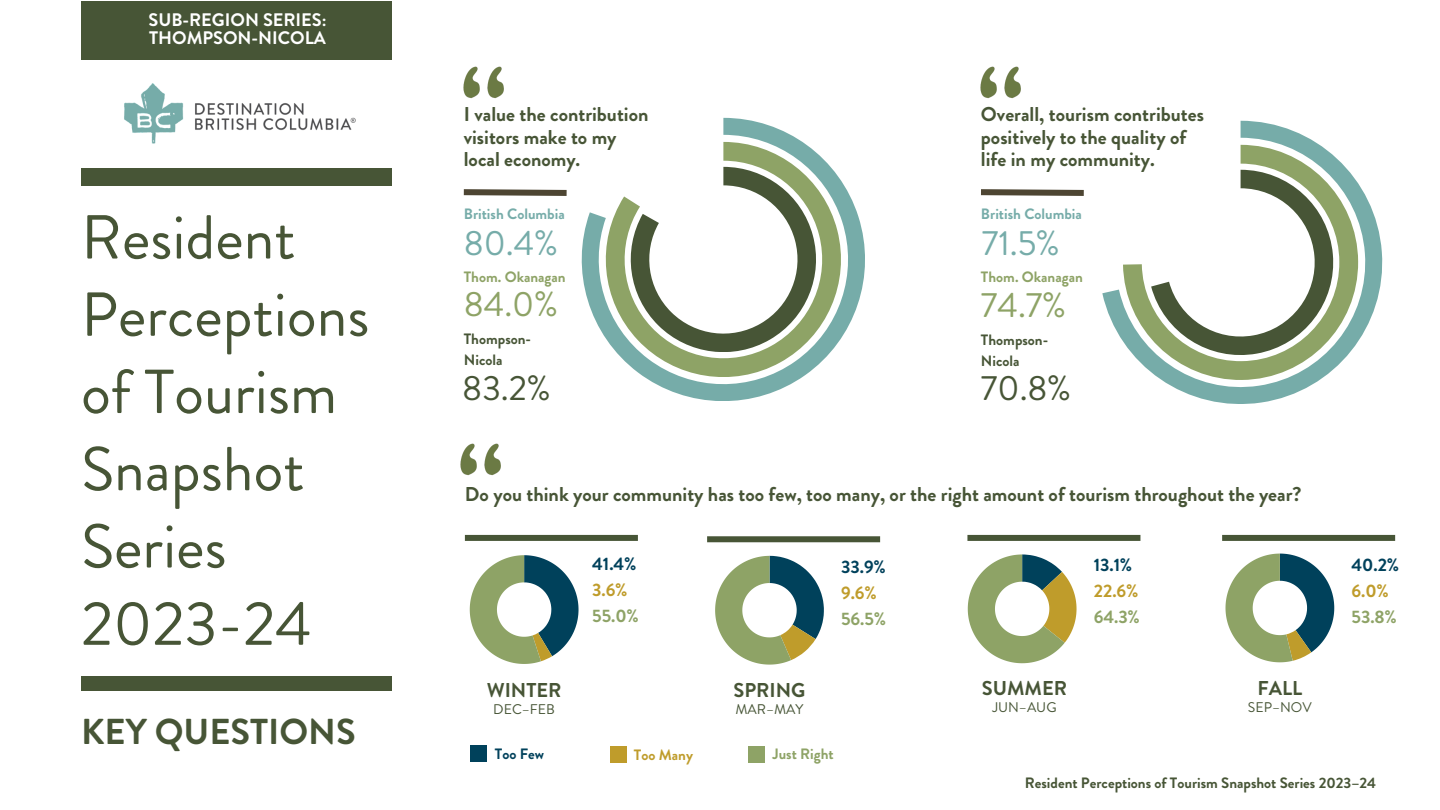
<style>
.page{position:relative;width:1440px;height:810px;background:#fff}
.page>*{position:absolute;margin:0;border:0;box-sizing:border-box;transform-origin:0 0}
.t1{font:62px "Brandon Grotesque";color:#475536}
.t2{font:700 36px "Brandon Grotesque";color:#475536}
.t3{font:35px "Brandon Grotesque";color:#76aca9}
.t4{font:35px "Brandon Grotesque";color:#8ea366}
.t5{font:35px "Brandon Grotesque";color:#475536}
.t6{font:700 20px/22.5px "Brandon Grotesque";color:#475536}
.t7{font:700 18.1px "Brandon Grotesque";color:#fff}
.t8{font:700 18px "Brandon Grotesque";color:#00415b}
.t9{font:700 18px "Brandon Grotesque";color:#8ea366}
.t10{font:700 18px "Brandon Grotesque";color:#bf9c2b}
.t11{font:700 15px "Brandon Grotesque";color:#475536}
.t12{font:700 15px "Brandon Grotesque";color:#8ea366}
.t13{font:700 15px "Brandon Grotesque";color:#76aca9}
.t14{font:700 15px "Brandon Grotesque";color:#bf9c2b}
.t15{font:700 15px "Brandon Grotesque";color:#00415b}
.t16{font:14px "Brandon Grotesque";color:#475536}
</style>
<div class="page">
<svg style="left:582px;top:118px;width:283px;height:283px"></svg>
<svg style="left:606px;top:142px;width:235px;height:235px"></svg>
<svg style="left:631px;top:167px;width:185px;height:185px"></svg>
<svg style="left:463px;top:189px;width:104px;height:7px"></svg>
<svg style="left:470px;top:555px;width:109px;height:109px"></svg>
<svg style="left:715px;top:556px;width:109px;height:109px"></svg>
<svg style="left:968px;top:554px;width:109px;height:109px"></svg>
<svg style="left:1226px;top:554px;width:108px;height:108px"></svg>
<div style="left:465px;top:535px;width:173px;height:6px;background:#475536"></div>
<div style="left:707px;top:536px;width:173px;height:6px;background:#475536"></div>
<div style="left:967px;top:535px;width:173px;height:6px;background:#475536"></div>
<div style="left:1222px;top:535px;width:173px;height:6px;background:#475536"></div>
<svg style="left:1102px;top:121px;width:280px;height:283px"></svg>
<svg style="left:1123px;top:145px;width:235px;height:235px"></svg>
<svg style="left:1148px;top:170px;width:185px;height:185px"></svg>
<svg style="left:981px;top:189px;width:103px;height:7px"></svg>
<div style="left:81px;top:676px;width:311px;height:14px;background:#475536"></div>
<div style="left:471px;top:746px;width:16px;height:16px;background:#00415b"></div>
<div style="left:611px;top:746px;width:16px;height:17px;background:#bf9c2b"></div>
<div style="left:748px;top:746px;width:17px;height:17px;background:#8ea366"></div>
<div style="left:81px;top:168px;width:311px;height:17px;background:#475536"></div>
<div style="left:81px;top:1px;width:311px;height:58px;background:#475536"></div>
<img style="left:124px;top:83px;width:232px;height:61px">
<img style="left:460px;top:443px;width:41px;height:33px">
<img style="left:980px;top:66px;width:41px;height:33px">
<img style="left:463px;top:66px;width:41px;height:33px">
<p class="t7" style="left:149px;top:7px;width:180px">SUB-REGION SERIES:</p>
<p class="t7" style="left:149px;top:25px;width:178px">THOMPSON-NICOLA</p>
<p class="t1" style="left:81px;top:193px;width:216px">Resident</p>
<p class="t1" style="left:81px;top:271px;width:290px">Perceptions</p>
<p class="t1" style="left:81px;top:348px;width:258px">of Tourism</p>
<p class="t1" style="left:81px;top:425px;width:225px">Snapshot</p>
<p class="t1" style="left:81px;top:502px;width:147px">Series</p>
<p class="t1" style="left:81px;top:580px;width:232px">2023-24</p>
<p class="t2" style="left:81px;top:706px;width:276px">KEY QUESTIONS</p>
<p class="t6" style="left:464px;top:103px;width:186px">I value the contribution</p>
<p class="t6" style="left:464px;top:126px;width:154px">visitors make to my</p>
<p class="t6" style="left:464px;top:148px;width:118px">local economy.</p>
<p class="t6" style="left:981px;top:103px;width:224px">Overall, tourism contributes positively to the quality of life in my community.</p>
<p class="t13" style="left:464px;top:203px;width:103px">British Columbia</p>
<p class="t3" style="left:464px;top:218px;width:96px">80.4%</p>
<p class="t12" style="left:464px;top:266px;width:103px">Thom. Okanagan</p>
<p class="t13" style="left:981px;top:203px;width:103px">British Columbia</p>
<p class="t3" style="left:982px;top:218px;width:80px">71.5%</p>
<p class="t12" style="left:981px;top:266px;width:103px">Thom. Okanagan</p>
<p class="t4" style="left:464px;top:279px;width:96px">84.0%</p>
<p class="t4" style="left:981px;top:281px;width:87px">74.7%</p>
<p class="t11" style="left:464px;top:328px;width:69px">Thompson-</p>
<p class="t11" style="left:464px;top:349px;width:40px">Nicola</p>
<p class="t11" style="left:981px;top:329px;width:69px">Thompson-</p>
<p class="t11" style="left:981px;top:350px;width:40px">Nicola</p>
<p class="t5" style="left:462px;top:364px;width:90px">83.2%</p>
<p class="t5" style="left:981px;top:364px;width:92px">70.8%</p>
<p class="t6" style="left:465px;top:483px;width:838px">Do you think your community has too few, too many, or the right amount of tourism throughout the year?</p>
<p class="t6" style="left:487px;top:679px;width:76px">WINTER</p>
<p class="t16" style="left:493px;top:699px;width:63px">DEC–FEB</p>
<p class="t8" style="left:592px;top:551px;width:46px">41.4%</p>
<p class="t8" style="left:841px;top:554px;width:46px">33.9%</p>
<p class="t8" style="left:1094px;top:552px;width:40px">13.1%</p>
<p class="t8" style="left:1352px;top:552px;width:49px">40.2%</p>
<p class="t10" style="left:592px;top:577px;width:37px">3.6%</p>
<p class="t10" style="left:841px;top:580px;width:37px">9.6%</p>
<p class="t10" style="left:1094px;top:578px;width:46px">22.6%</p>
<p class="t10" style="left:1352px;top:578px;width:39px">6.0%</p>
<p class="t9" style="left:592px;top:603px;width:48px">55.0%</p>
<p class="t9" style="left:841px;top:606px;width:46px">56.5%</p>
<p class="t9" style="left:1094px;top:604px;width:47px">64.3%</p>
<p class="t9" style="left:1352px;top:604px;width:47px">53.8%</p>
<p class="t6" style="left:734px;top:679px;width:73px">SPRING</p>
<p class="t16" style="left:736px;top:699px;width:69px">MAR–MAY</p>
<p class="t6" style="left:982px;top:677px;width:87px">SUMMER</p>
<p class="t16" style="left:992px;top:698px;width:66px">JUN–AUG</p>
<p class="t6" style="left:1258px;top:677px;width:46px">FALL</p>
<p class="t16" style="left:1248px;top:697px;width:65px">SEP–NOV</p>
<p class="t15" style="left:495px;top:743px;width:51px">Too Few</p>
<p class="t14" style="left:634px;top:744px;width:61px">Too Many</p>
<p class="t12" style="left:772px;top:743px;width:63px">Just Right</p>
<p class="t11" style="left:1025px;top:772px;width:353px">Resident Perceptions of Tourism Snapshot Series 2023–24</p>
</div>
